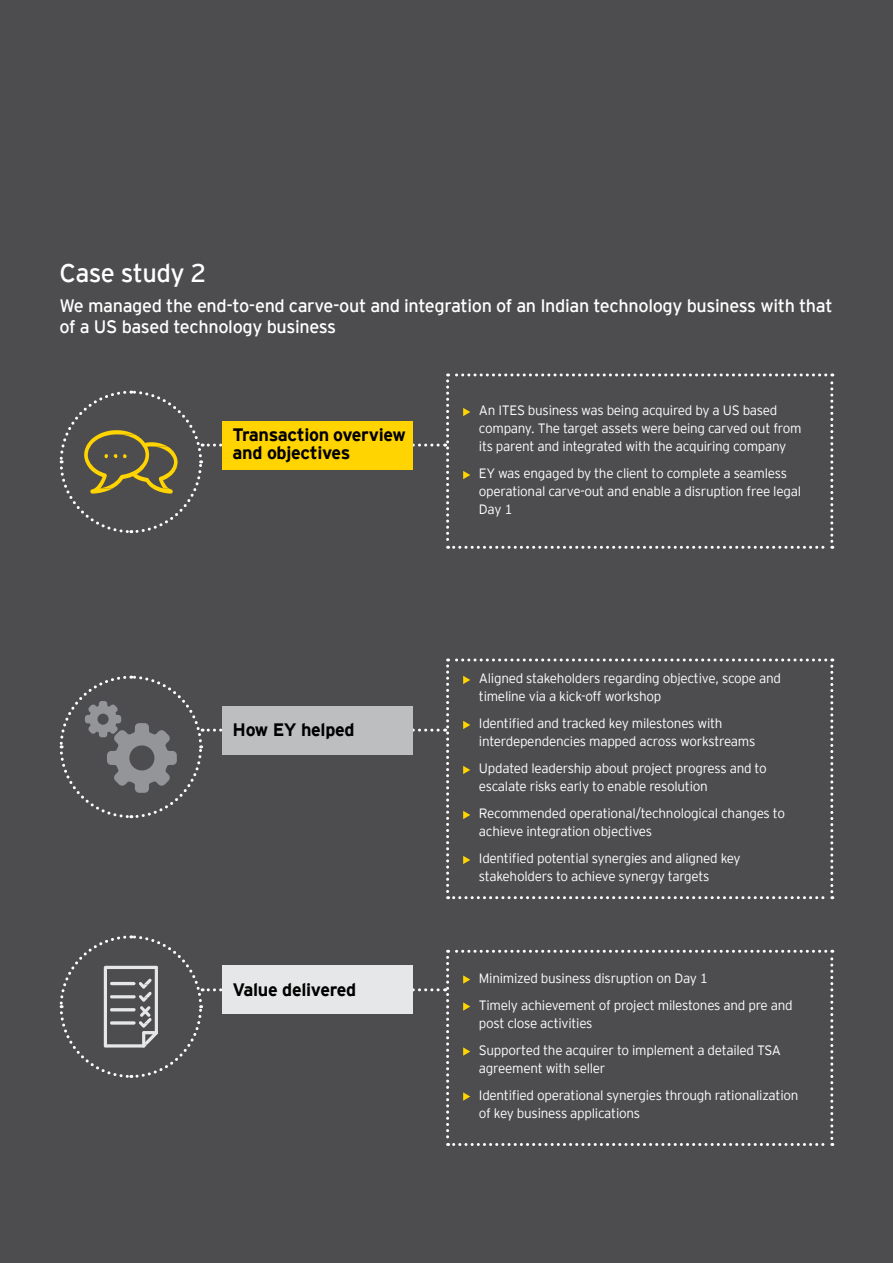
<style>
.page{position:relative;width:893px;height:1263px;background:#4d4d4f}
.page>*{position:absolute;margin:0;border:0;box-sizing:border-box;transform-origin:0 0}
.Body_Text{font:25.5px "EY Interstate";letter-spacing:-.03em;color:#fff}
.Body_Text-2{font:18px/21px "EY Interstate";letter-spacing:-.02em;color:#fff}
.Body_Text-3{font:700 18px/18px "EY Interstate";letter-spacing:-.02em;color:#000}
.t1{font:300 13.5px/18px "EY Interstate";letter-spacing:-.02em;color:#fff}
.s1{font-size:9px;color:#ffd400}
</style>
<div class="page">
<svg style="left:59px;top:373px;width:774px;height:176px"></svg>
<svg style="left:59px;top:658px;width:774px;height:241px"></svg>
<div style="left:223px;top:421px;width:190px;height:48px;background:#ffd400"></div>
<div style="left:223px;top:706px;width:190px;height:48px;background:#bcbec0"></div>
<svg style="left:59px;top:935px;width:774px;height:211px"></svg>
<p class="Body_Text" style="left:60px;top:255px;width:148px">Case study 2</p>
<p class="Body_Text-2" style="left:60px;top:294px;width:774px">We managed the end-to-end carve-out and integration of an Indian technology business with that of a US based technology business</p>
<p class="Body_Text-3" style="left:233px;top:424px;width:175px">Transaction overview and objectives</p>
<p class="t1" style="left:479px;top:401px;width:324px;text-indent:-15px"><span class="s1">•</span> An ITES business was being acquired by a US based company. The target assets were being carved out from its parent and integrated with the acquiring company</p>
<p class="t1" style="left:479px;top:464px;width:324px;text-indent:-15px"><span class="s1">•</span> EY was engaged by the client to complete a seamless operational carve-out and enable a disruption free legal<br>Day 1</p>
<p class="Body_Text-3" style="left:233px;top:719px;width:123px">How EY helped</p>
<p class="Body_Text-3" style="left:233px;top:979px;width:125px">Value delivered</p>
<p class="t1" style="left:479px;top:669px;width:304px;text-indent:-15px"><span class="s1">•</span> Aligned stakeholders regarding objective, scope and timeline via a kick-off workshop</p>
<p class="t1" style="left:479px;top:714px;width:278px;text-indent:-15px"><span class="s1">•</span> Identified and tracked key milestones with interdependencies mapped across workstreams</p>
<p class="t1" style="left:479px;top:759px;width:289px;text-indent:-15px"><span class="s1">•</span> Updated leadership about project progress and to escalate risks early to enable resolution</p>
<p class="t1" style="left:479px;top:804px;width:308px;text-indent:-15px"><span class="s1">•</span> Recommended operational/technological changes to achieve integration objectives</p>
<p class="t1" style="left:479px;top:849px;width:263px;text-indent:-15px"><span class="s1">•</span> Identified potential synergies and aligned key stakeholders to achieve synergy targets</p>
<p class="t1" style="left:464px;top:968px;width:246px"><span class="s1">•</span> Minimized business disruption on Day 1</p>
<p class="t1" style="left:479px;top:995px;width:315px;text-indent:-15px"><span class="s1">•</span> Timely achievement of project milestones and pre and post close activities</p>
<p class="t1" style="left:479px;top:1040px;width:304px;text-indent:-15px"><span class="s1">•</span> Supported the acquirer to implement a detailed TSA agreement with seller</p>
<p class="t1" style="left:479px;top:1085px;width:321px;text-indent:-15px"><span class="s1">•</span> Identified operational synergies through rationalization of key business applications</p>
</div>
